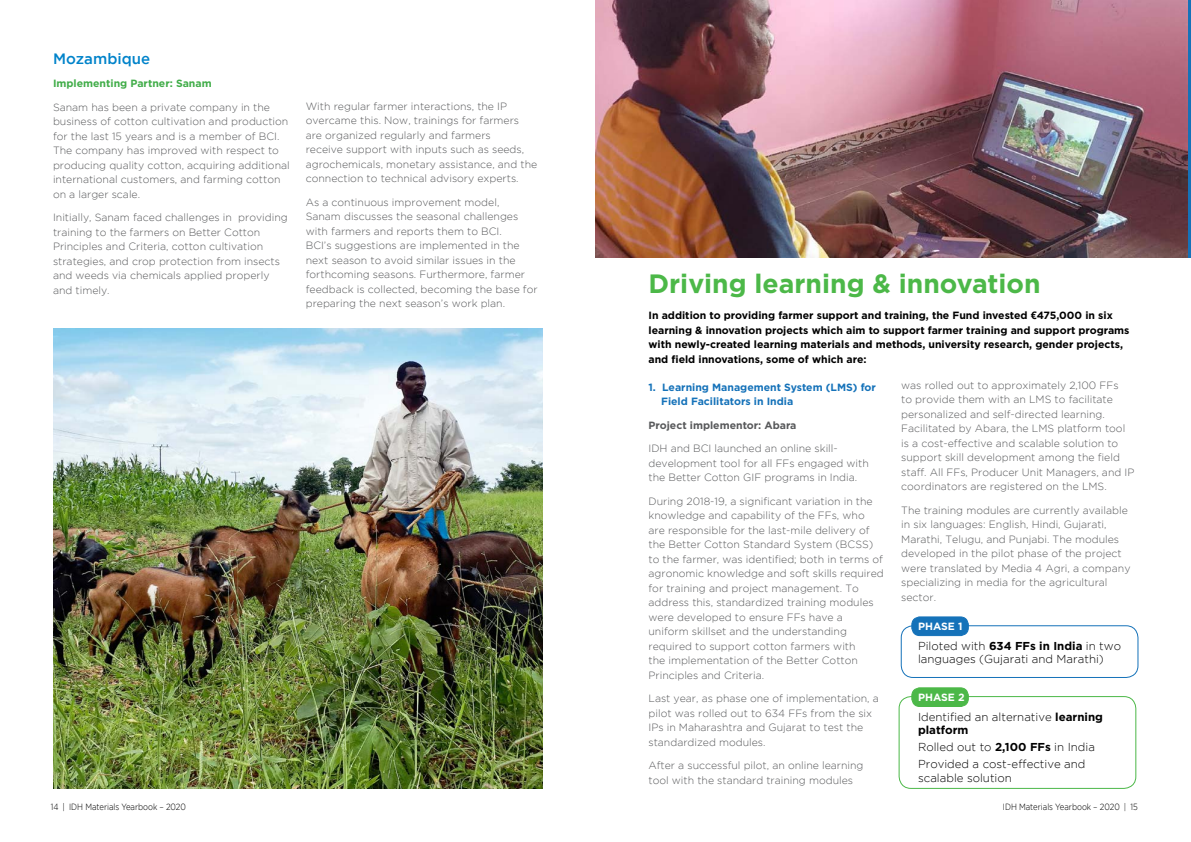
<style>
.page{position:relative;width:1191px;height:842px;background:#fff}
.page>*{position:absolute;margin:0;border:0;box-sizing:border-box;transform-origin:0 0}
.t1{font:700 26.5px "Gotham";color:#4cb848}
.t2{font:500 15px "Gotham";color:#0083ca}
.t3{font:300 11.5px/13.8px "Gotham";color:#000}
.t4{font:300 10.5px/14.5px "Gotham";color:#58595b}
.t5{font:700 10.5px/14.5px "Gotham";color:#000}
.t6{font:700 10.5px/14.5px "Gotham";color:#1572b9}
.t7{font:700 10.5px "Gotham";color:#41ad49}
.t8{font:700 10.5px "Gotham";color:#58595b}
.t9{font:700 10.5px "Gotham";color:#fff}
.t10{font:300 9px "Gotham Narrow";color:#000}
.s1{font-family:"Open Sans"}
.s2{font-weight:700}
</style>
<div class="page">
<img style="left:53px;top:328px;width:489px;height:461px">
<img style="left:595px;top:0;width:592px;height:258px">
<div style="left:900px;top:625px;width:238px;height:53px;border:1px solid #1572b9;border-radius:12px"></div>
<div style="left:898px;top:696px;width:238px;height:93px;border:1px solid #4cb848;border-radius:12px"></div>
<div style="left:912px;top:617px;width:56px;height:19px;background:#1572b9;border-radius:8px"></div>
<div style="left:911px;top:616px;width:57px;height:20px;border:1px solid #1572b9;border-radius:8px"></div>
<div style="left:912px;top:688px;width:56px;height:18px;background:#4cb848;border-radius:8px"></div>
<div style="left:911px;top:687px;width:57px;height:20px;border:1px solid #4cb848;border-radius:8px"></div>
<h2 class="t2" style="left:53px;top:50px;width:99px">Mozambique</h2>
<p class="t7" style="left:53px;top:77px;width:160px">Implementing Partner: Sanam</p>
<p class="t4" style="left:53px;top:100px;width:238px">Sanam has been a private company in the business of cotton cultivation and production for the last 15 years and is a member of BCI.<br>The company has improved with respect to producing quality cotton, acquiring additional international customers, and farming cotton on a larger scale.</p>
<p class="t4" style="left:53px;top:210px;width:236px">Initially, Sanam faced challenges in providing training to the farmers on Better Cotton Principles and Criteria, cotton cultivation strategies, and crop protection from insects and weeds via chemicals applied properly and timely.</p>
<p class="t4" style="left:306px;top:99px;width:233px">With regular farmer interactions, the IP overcame this. Now, trainings for farmers are organized regularly and farmers<br>receive support with inputs such as seeds, agrochemicals, monetary assistance, and the connection to technical advisory experts.</p>
<p class="t4" style="left:306px;top:195px;width:233px">As a continuous improvement model,<br>Sanam discusses the seasonal challenges with farmers and reports them to BCI.<br>BCI’s suggestions are implemented in the next season to avoid similar issues in the forthcoming seasons. Furthermore, farmer feedback is collected, becoming the base for preparing the next season’s work plan.</p>
<h1 class="t1" style="left:648px;top:266px;width:394px">Driving learning &amp; innovation</h1>
<p class="t5" style="left:648px;top:308px;width:482px">In addition to providing farmer support and training, the Fund invested <span class="s1">€</span>475,000 in six learning &amp; innovation projects which aim to support farmer training and support programs with newly-created learning materials and methods, university research, gender projects, and field innovations, some of which are:</p>
<p class="t4" style="left:901px;top:378px;width:235px">was rolled out to approximately 2,100 FFs<br>to provide them with an LMS to facilitate personalized and self-directed learning.<br>Facilitated by Abara, the LMS platform tool is a cost-effective and scalable solution to support skill development among the field staff. All FFs, Producer Unit Managers, and IP coordinators are registered on the LMS.</p>
<p class="t4" style="left:901px;top:503px;width:231px">The training modules are currently available in six languages: English, Hindi, Gujarati, Marathi, Telugu, and Punjabi. The modules developed in the pilot phase of the project were translated by Media 4 Agri, a company specializing in media for the agricultural sector.</p>
<p class="t9" style="left:918px;top:619px;width:46px">PHASE 1</p>
<p class="t6" style="left:661px;top:380px;width:216px;text-indent:-13px">1. Learning Management System (LMS) for<br>Field Facilitators in India</p>
<p class="t8" style="left:648px;top:418px;width:149px">Project implementor: Abara</p>
<p class="t4" style="left:648px;top:441px;width:222px">IDH and BCI launched an online skill&shy;development tool for all FFs engaged with the Better Cotton GIF programs in India.</p>
<p class="t4" style="left:648px;top:493px;width:237px">During 2018-19, a significant variation in the knowledge and capability of the FFs, who<br>are responsible for the last-mile delivery of the Better Cotton Standard System (BCSS) to the farmer, was identified; both in terms of agronomic knowledge and soft skills required for training and project management. To address this, standardized training modules were developed to ensure FFs have a uniform skillset and the understanding required to support cotton farmers with<br>the implementation of the Better Cotton Principles and Criteria.</p>
<p class="t4" style="left:648px;top:691px;width:232px">Last year, as phase one of implementation, a pilot was rolled out to 634 FFs from the six IPs in Maharashtra and Gujarat to test the standardized modules.</p>
<p class="t4" style="left:648px;top:758px;width:216px">After a successful pilot, an online learning tool with the standard training modules</p>
<p class="t3" style="left:918px;top:638px;width:205px">Piloted with <span class="s2">634 FFs in India</span> in two languages (Gujarati and Marathi)</p>
<p class="t9" style="left:918px;top:691px;width:48px">PHASE 2</p>
<p class="t3" style="left:918px;top:709px;width:186px">Identified an alternative <span class="s2">learning platform</span></p>
<p class="t3" style="left:918px;top:738px;width:178px;line-height:16.8px">Rolled out to <span class="s2">2,100 FFs</span> in India<br>Provided a cost-effective and</p>
<p class="t3" style="left:918px;top:771px;width:95px">scalable solution</p>
<p class="t10" style="left:51px;top:801px;width:137px">14 | IDH Materials Yearbook – 2020</p>
<p class="t10" style="left:1003px;top:801px;width:136px">IDH Materials Yearbook – 2020 | 15</p>
</div>
